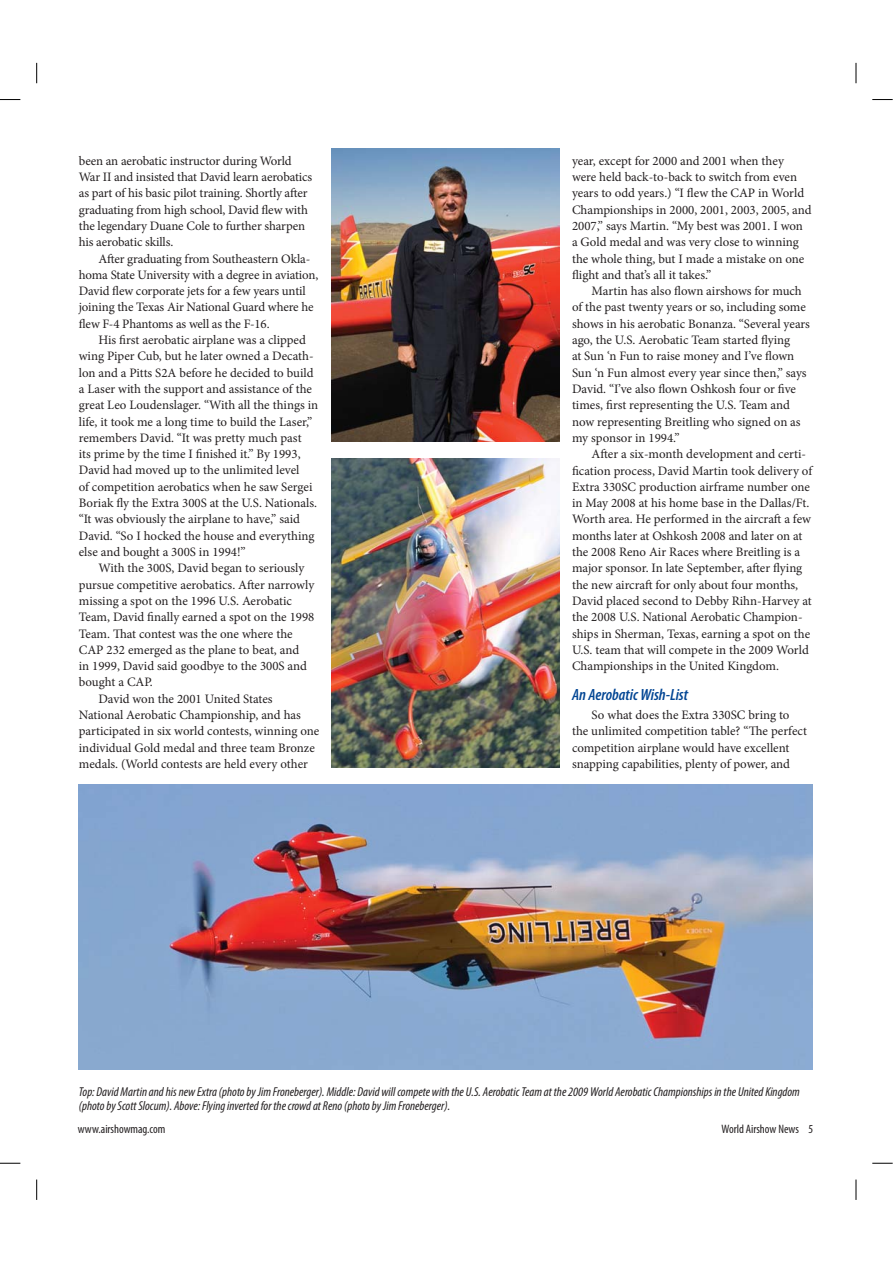
<style>
.page{position:relative;width:893px;height:1263px;background:#fff}
.page>*{position:absolute;margin:0;border:0;box-sizing:border-box;transform-origin:0 0}
.t1{font:italic 600 condensed 16.35px "Myriad Pro";color:#034694}
.t2{font:12.9px/16.4px "Minion Pro";color:#231f20}
.t3{font:italic condensed 12.9px/14.2px "Myriad Pro";color:#231f20}
.t4{font:condensed 12.3px "Myriad Pro";color:#231f20}
</style>
<div class="page">
<img style="left:331px;top:148px;width:229px;height:294px">
<img style="left:331px;top:458px;width:229px;height:310px">
<img style="left:79px;top:784px;width:733px;height:286px">
<svg style="left:0;top:99px;width:20px;height:1px"></svg>
<svg style="left:872px;top:99px;width:21px;height:1px"></svg>
<svg style="left:0;top:1163px;width:20px;height:1px"></svg>
<svg style="left:872px;top:1163px;width:21px;height:1px"></svg>
<svg style="left:36px;top:63px;width:1px;height:20px"></svg>
<svg style="left:36px;top:1180px;width:1px;height:20px"></svg>
<svg style="left:856px;top:63px;width:1px;height:20px"></svg>
<svg style="left:856px;top:1180px;width:1px;height:20px"></svg>
<p class="t2" style="left:79px;top:154px;width:235px">been an aerobatic instructor during World War II and insisted that David learn aerobatics as part of his basic pilot training. Shortly after graduating from high school, David flew with the legendary Duane Cole to further sharpen his aerobatic skills.</p>
<p class="t2" style="left:79px;top:251px;width:241px;text-indent:20px">After graduating from Southeastern Okla&shy;homa State University with a degree in aviation, David flew corporate jets for a few years until joining the Texas Air National Guard where he flew F-4 Phantoms as well as the F-16.</p>
<p class="t2" style="left:79px;top:333px;width:241px;text-indent:20px">His first aerobatic airplane was a clipped wing Piper Cub, but he later owned a Decath&shy;lon and a Pitts S2A before he decided to build a Laser with the support and assistance of the great Leo Loudenslager. “With all the things in life, it took me a long time to build the Laser,” remembers David. “It was pretty much past<br>its prime by the time I finished it.” By 1993, David had moved up to the unlimited level<br>of competition aerobatics when he saw Sergei Boriak fly the Extra 300S at the U.S. Nationals. “It was obviously the airplane to have,” said David. “So I hocked the house and everything else and bought a 300S in 1994!”</p>
<p class="t2" style="left:98px;top:561px;width:208px">With the 300S, David began to seriously</p>
<p class="t2" style="left:79px;top:578px;width:237px">pursue competitive aerobatics. After narrowly</p>
<p class="t2" style="left:79px;top:594px;width:215px">missing a spot on the 1996 U.S. Aerobatic</p>
<p class="t2" style="left:79px;top:610px;width:237px">Team, David finally earned a spot on the 1998</p>
<p class="t2" style="left:79px;top:626px;width:215px">Team. That contest was the one where the</p>
<p class="t2" style="left:79px;top:643px;width:222px">CAP 232 emerged as the plane to beat, and</p>
<p class="t2" style="left:79px;top:659px;width:230px">in 1999, David said goodbye to the 300S and</p>
<p class="t2" style="left:79px;top:675px;width:76px">bought a CAP.</p>
<p class="t2" style="left:98px;top:692px;width:176px">David won the 2001 United States</p>
<p class="t2" style="left:79px;top:708px;width:224px">National Aerobatic Championship, and has</p>
<p class="t2" style="left:79px;top:724px;width:242px">participated in six world contests, winning one</p>
<p class="t2" style="left:79px;top:741px;width:237px">individual Gold medal and three team Bronze</p>
<p class="t2" style="left:79px;top:757px;width:231px">medals. (World contests are held every other</p>
<p class="t2" style="left:572px;top:154px;width:241px">year, except for 2000 and 2001 when they<br>were held back-to-back to switch from even years to odd years.) “I flew the CAP in World Championships in 2000, 2001, 2003, 2005, and 2007,” says Martin. “My best was 2001. I won a Gold medal and was very close to winning the whole thing, but I made a mistake on one flight and that’s all it takes.”</p>
<p class="t2" style="left:572px;top:284px;width:239px;text-indent:20px">Martin has also flown airshows for much of the past twenty years or so, including some shows in his aerobatic Bonanza. “Several years ago, the U.S. Aerobatic Team started flying<br>at Sun ‘n Fun to raise money and I’ve flown Sun ‘n Fun almost every year since then,” says David. “I’ve also flown Oshkosh four or five times, first representing the U.S. Team and now representing Breitling who signed on as my sponsor in 1994.”</p>
<p class="t2" style="left:572px;top:447px;width:242px;text-indent:20px">After a six-month development and certi&shy;fication process, David Martin took delivery of Extra 330SC production airframe number one in May 2008 at his home base in the Dallas/Ft.<br>Worth area. He performed in the aircraft a few months later at Oshkosh 2008 and later on at the 2008 Reno Air Races where Breitling is a major sponsor. In late September, after flying the new aircraft for only about four months, David placed second to Debby Rihn-Harvey at the 2008 U.S. National Aerobatic Champion&shy;ships in Sherman, Texas, earning a spot on the U.S. team that will compete in the 2009 World Championships in the United Kingdom.</p>
<p class="t1" style="left:572px;top:688px;width:118px">An Aerobatic Wish-List</p>
<p class="t2" style="left:572px;top:708px;width:236px;text-indent:20px">So what does the Extra 330SC bring to the unlimited competition table? “The perfect competition airplane would have excellent snapping capabilities, plenty of power, and</p>
<p class="t3" style="left:79px;top:1085px;width:723px">Top: David Martin and his new Extra (photo by Jim Froneberger). Middle: David will compete with the U.S. Aerobatic Team at the 2009 World Aerobatic Championships in the United Kingdom (photo by Scott Slocum). Above: Flying inverted for the crowd at Reno (photo by Jim Froneberger).</p>
<p class="t4" style="left:78px;top:1124px;width:89px">www.airshowmag.com</p>
<p class="t4" style="left:721px;top:1124px;width:93px">World Airshow News 5</p>
</div>
